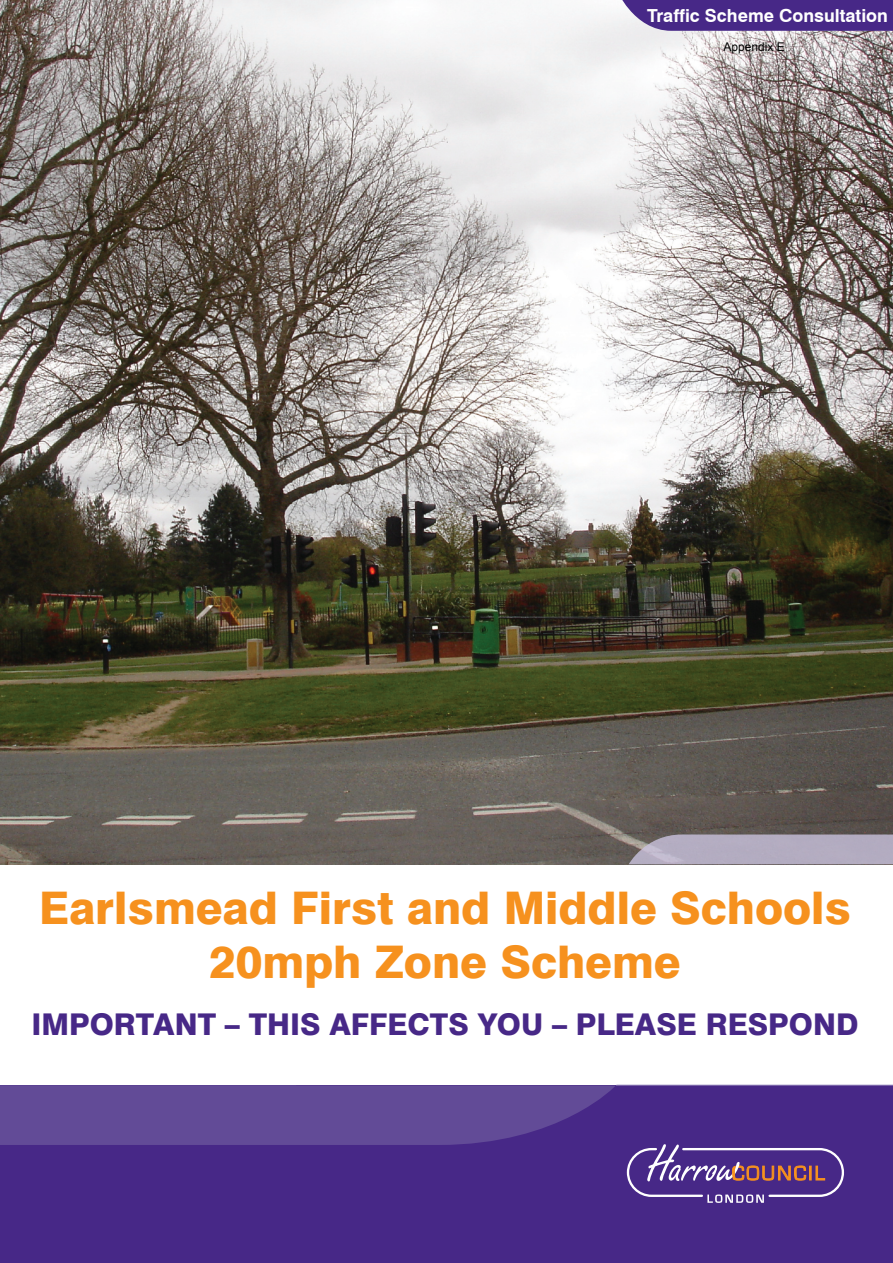
<style>
.page{position:relative;width:893px;height:1263px;background:#fff}
.page>*{position:absolute;margin:0;border:0;box-sizing:border-box;transform-origin:0 0}
.t1{font:800 45px/54px "Swiss 721 BT";color:#f6911e;text-align:center}
.t2{font:800 30px "Swiss 721 BT";color:#472887}
.t3{font:700 18px "Swiss 721 BT";color:#fff}
.t4{font:12px "Arial";color:#000}
</style>
<div class="page">
<div style="left:0;top:1085px;width:893px;height:178px;background:#472887"></div>
<svg style="left:0;top:1084px;width:893px;height:119px"></svg>
<img style="left:0;top:0;width:893px;height:864px">
<svg style="left:629px;top:834px;width:264px;height:30px;background:#aea7ba"></svg>
<svg style="left:616px;top:0;width:277px;height:31px;background:#54388f"></svg>
<p class="t3" style="left:647px;top:5px;width:242px">Traffic Scheme Consultation</p>
<p class="t4" style="left:724px;top:39px;width:63px">Appendix E</p>
<p class="t1" style="left:39px;top:881px;width:813px">Earlsmead First and Middle Schools<br>20mph Zone Scheme</p>
<p class="t2" style="left:31px;top:1006px;width:828px">IMPORTANT – THIS AFFECTS YOU – PLEASE RESPOND</p>
</div>
